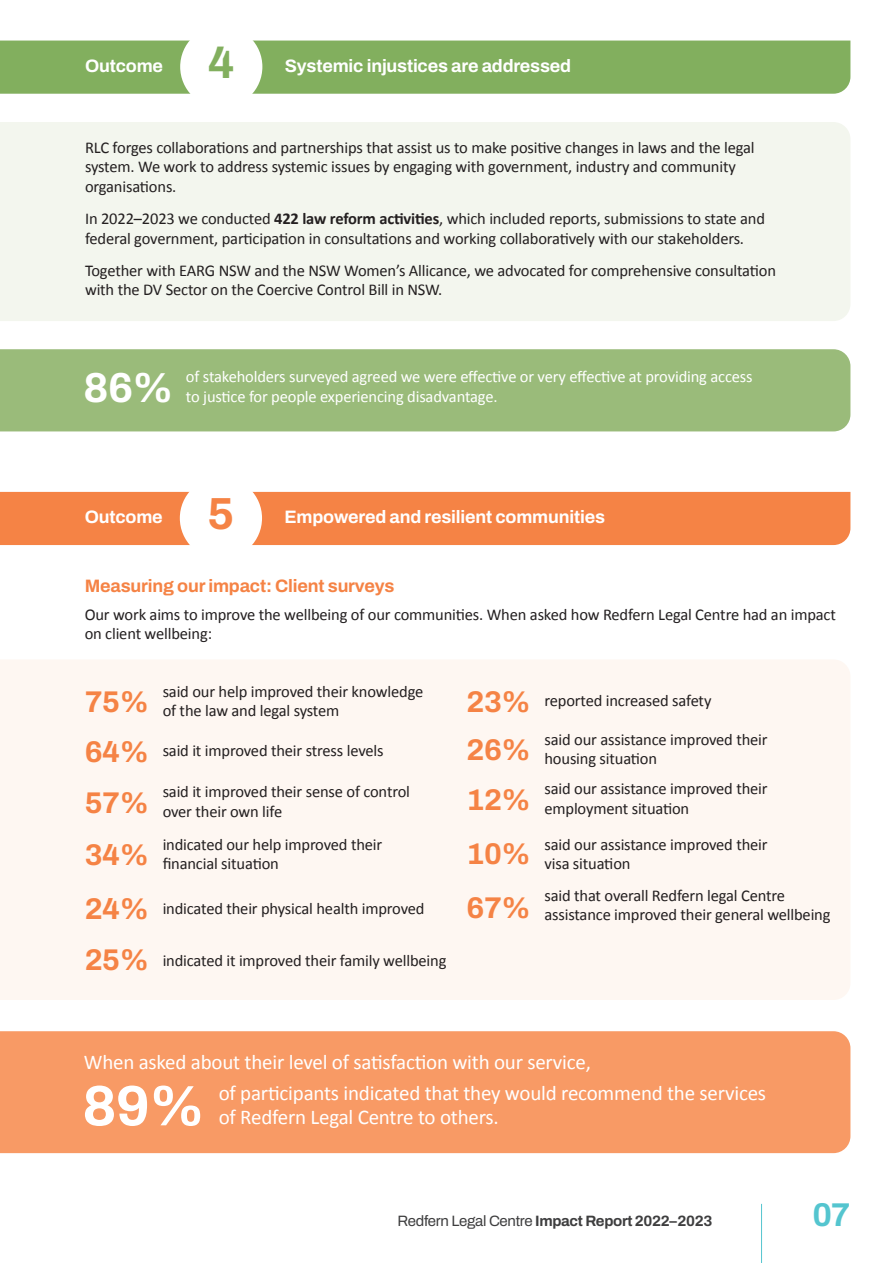
<style>
.page{position:relative;width:893px;height:1263px;background:#fff}
.page>*{position:absolute;margin:0;border:0;box-sizing:border-box;transform-origin:0 0}
.RLC_Heading_1{font:700 57px "Archivo";color:#fff}
.RLC_Heading_2{font:700 45px "Archivo";color:#82af5e}
.RLC_Heading_2-2{font:700 45px "Archivo";color:#f58345}
.RLC_Heading_1-2{font:700 42px "Archivo";color:#fff}
.t1{font:700 33px "Archivo";color:#54c5cf}
.RLC_Heading_1-3{font:700 30px "Archivo";letter-spacing:-.01em;color:#f58345}
.RLC_Body{font:21px/24px "Calibri";letter-spacing:-.01em;color:#fff}
.RLC_Heading_2-3{font:700 18px "Archivo";letter-spacing:-.01em;color:#fff}
.RLC_Heading_2-4{font:700 18px "Archivo";letter-spacing:-.01em;color:#f58345}
.RLC_Body-2{font:16.5px/19.5px "Calibri";letter-spacing:-.01em;color:#231f20}
.RLC_Body-3{font:16.5px/19.5px "Calibri";letter-spacing:-.01em;color:#fff}
.t2{font:700 15px "Archivo";letter-spacing:-.02em;color:#3e3e3f}
.s1{font-weight:700}
.s2{font-weight:400}
</style>
<div class="page">
<hr style="left:761px;top:1204px;width:1px;height:59px;background:#54c5cf">
<div style="left:0;top:122px;width:850px;height:199px;background:#f3f6ee"></div>
<div style="left:0;top:41px;width:850px;height:53px;background:#82af5e"></div>
<div style="left:180px;top:26px;width:82px;height:82px;background:#fff;border-radius:50%"></div>
<div style="left:0;top:660px;width:850px;height:340px;background:#fef7f2"></div>
<div style="left:0;top:492px;width:850px;height:53px;background:#f58345"></div>
<div style="left:180px;top:477px;width:82px;height:82px;background:#fff;border-radius:50%"></div>
<div style="left:0;top:349px;width:850px;height:82px;background:#9abb7a"></div>
<div style="left:0;top:1031px;width:850px;height:122px;background:#f89a65"></div>
<p class="RLC_Heading_2-3" style="left:85px;top:52px;width:80px">Outcome</p>
<p class="RLC_Heading_2" style="left:208px;top:28px;width:28px">4</p>
<p class="RLC_Heading_2-3" style="left:285px;top:52px;width:288px">Systemic injustices are addressed</p>
<p class="RLC_Body-2" style="left:85px;top:137px;width:671px">RLC forges collaborations and partnerships that assist us to make positive changes in laws and the legal system. We work to address systemic issues by engaging with government, industry and community organisations.</p>
<p class="RLC_Body-2" style="left:85px;top:208px;width:681px">In 2022–2023 we conducted <span class="s1">422 law reform activities</span>, which included reports, submissions to state and federal government, participation in consultations and working collaboratively with our stakeholders.</p>
<p class="RLC_Body-2" style="left:85px;top:260px;width:693px">Together with EARG NSW and the NSW Women’s Allicance, we advocated for comprehensive consultation with the DV Sector on the Coercive Control Bill in NSW.</p>
<p class="RLC_Heading_1-2" style="left:83px;top:356px;width:92px">86%</p>
<p class="RLC_Body-3" style="left:186px;top:366px;width:568px">of stakeholders surveyed agreed we were effective or very effective at providing access to justice for people experiencing disadvantage.</p>
<p class="RLC_Heading_2-3" style="left:85px;top:504px;width:80px">Outcome</p>
<p class="RLC_Heading_2-2" style="left:208px;top:480px;width:28px">5</p>
<p class="RLC_Heading_2-3" style="left:285px;top:504px;width:322px">Empowered and resilient communities</p>
<p class="RLC_Heading_2-4" style="left:85px;top:572px;width:311px">Measuring our impact: Client surveys</p>
<p class="RLC_Body-2" style="left:85px;top:603px;width:753px">Our work aims to improve the wellbeing of our communities. When asked how Redfern Legal Centre had an impact on client wellbeing:</p>
<p class="RLC_Body-2" style="left:163px;top:681px;width:262px">said our help improved their knowledge of the law and legal system</p>
<p class="RLC_Body-2" style="left:544px;top:690px;width:168px">reported increased safety</p>
<p class="RLC_Body-2" style="left:544px;top:729px;width:225px">said our assistance improved their housing situation</p>
<p class="RLC_Body-2" style="left:544px;top:778px;width:225px">said our assistance improved their employment situation</p>
<p class="RLC_Body-2" style="left:544px;top:834px;width:225px">said our assistance improved their visa situation</p>
<p class="RLC_Body-2" style="left:544px;top:885px;width:288px">said that overall Redfern legal Centre assistance improved their general wellbeing</p>
<p class="RLC_Heading_1-3" style="left:85px;top:679px;width:66px">75%</p>
<p class="RLC_Heading_1-3" style="left:466px;top:679px;width:66px">23%</p>
<p class="RLC_Heading_1-3" style="left:466px;top:727px;width:66px">26%</p>
<p class="RLC_Heading_1-3" style="left:466px;top:777px;width:66px">12%</p>
<p class="RLC_Heading_1-3" style="left:466px;top:831px;width:66px">10%</p>
<p class="RLC_Heading_1-3" style="left:466px;top:885px;width:66px">67%</p>
<p class="RLC_Heading_1-3" style="left:85px;top:729px;width:66px">64%</p>
<p class="RLC_Heading_1-3" style="left:85px;top:780px;width:66px">57%</p>
<p class="RLC_Heading_1-3" style="left:85px;top:832px;width:66px">34%</p>
<p class="RLC_Heading_1-3" style="left:85px;top:886px;width:66px">24%</p>
<p class="RLC_Heading_1-3" style="left:85px;top:938px;width:66px">25%</p>
<p class="RLC_Body-2" style="left:163px;top:740px;width:222px">said it improved their stress levels</p>
<p class="RLC_Body-2" style="left:163px;top:781px;width:249px">said it improved their sense of control over their own life</p>
<p class="RLC_Body-2" style="left:163px;top:834px;width:221px">indicated our help improved their financial situation</p>
<p class="RLC_Body-2" style="left:163px;top:898px;width:263px">indicated their physical health improved</p>
<p class="RLC_Body-2" style="left:163px;top:949px;width:285px">indicated it improved their family wellbeing</p>
<p class="RLC_Body" style="left:84px;top:1049px;width:509px">When asked about their level of satisfaction with our service,</p>
<p class="RLC_Body" style="left:219px;top:1080px;width:549px">of participants indicated that they would recommend the services of Redfern Legal Centre to others.</p>
<p class="RLC_Heading_1" style="left:82px;top:1063px;width:124px">89%</p>
<p class="t2" style="left:397px;top:1209px;width:316px"><span class="s2">Redfern Legal Centre</span> Impact Report 2022–2023</p>
<h3 class="t1" style="left:812px;top:1189px;width:39px">07</h3>
</div>
